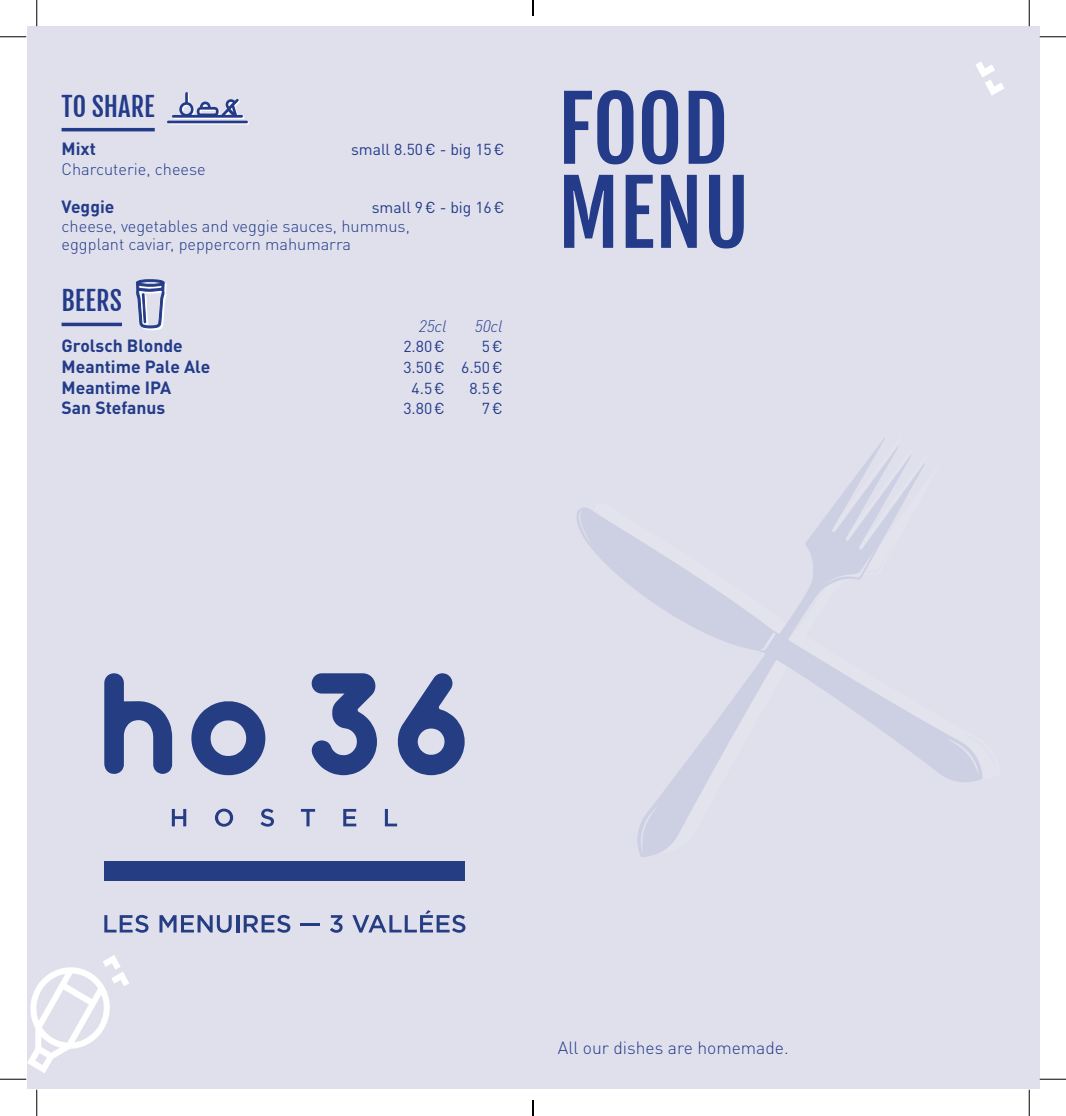
<style>
.page{position:relative;width:1066px;height:1116px;background:#fff}
.page>*{position:absolute;margin:0;border:0;box-sizing:border-box;transform-origin:0 0}
.t1{font:87.5px/84px "Fjalla One";color:#233b88}
.t2{font:26.25px "Fjalla One";color:#233b88}
.t3{font:700 17.5px "DIN Pro";color:#233b88}
.t4{font:300 17.5px "DIN Pro";color:#233b88}
.t5{font:300 16.45px/18.4px "DIN Pro";color:#233b88}
.t6{font:italic 300 16.45px "DIN Pro";letter-spacing:-.01em;color:#233b88}
.t7{font:15.75px "DIN Pro";color:#233b88}
</style>
<div class="page">
<div style="left:27px;top:27px;width:1012px;height:1061px;background:#e0e0ed"></div>
<svg style="left:637px;top:438px;width:288px;height:419px"></svg>
<svg style="left:577px;top:501px;width:405px;height:285px"></svg>
<svg style="left:976px;top:62px;width:28px;height:33px"></svg>
<div style="left:104px;top:860px;width:360px;height:20px;background:#253d83"></div>
<svg style="left:172px;top:808px;width:14px;height:18px"></svg>
<svg style="left:215px;top:808px;width:18px;height:18px"></svg>
<svg style="left:260px;top:808px;width:14px;height:18px"></svg>
<svg style="left:301px;top:808px;width:14px;height:18px"></svg>
<svg style="left:343px;top:808px;width:13px;height:18px"></svg>
<svg style="left:385px;top:808px;width:12px;height:18px"></svg>
<svg style="left:104px;top:673px;width:68px;height:100px"></svg>
<svg style="left:191px;top:701px;width:74px;height:74px"></svg>
<svg style="left:311px;top:673px;width:66px;height:102px"></svg>
<svg style="left:398px;top:673px;width:66px;height:102px"></svg>
<svg style="left:104px;top:914px;width:44px;height:18px"></svg>
<svg style="left:159px;top:915px;width:73px;height:17px"></svg>
<hr style="left:236px;top:915px;width:3px;height:17px;background:#253d83">
<svg style="left:244px;top:914px;width:46px;height:18px"></svg>
<hr style="left:300px;top:923px;width:20px;height:3px;background:#253d83">
<svg style="left:330px;top:915px;width:12px;height:17px"></svg>
<svg style="left:352px;top:910px;width:113px;height:22px"></svg>
<hr style="left:62px;top:128px;width:93px;height:3px;background:#233b88">
<svg style="left:62px;top:322px;width:60px;height:4px"></svg>
<svg style="left:167px;top:92px;width:82px;height:32px"></svg>
<svg style="left:135px;top:279px;width:32px;height:51px"></svg>
<svg style="left:0;top:36px;width:26px;height:1px"></svg>
<svg style="left:1039px;top:36px;width:27px;height:1px"></svg>
<svg style="left:0;top:955px;width:129px;height:124px"></svg>
<svg style="left:1039px;top:1078px;width:27px;height:1px"></svg>
<svg style="left:36px;top:0;width:1px;height:26px"></svg>
<svg style="left:36px;top:1089px;width:1px;height:26px"></svg>
<svg style="left:1029px;top:0;width:1px;height:26px"></svg>
<svg style="left:1029px;top:1089px;width:1px;height:26px"></svg>
<svg style="left:532px;top:0;width:2px;height:16px"></svg>
<svg style="left:532px;top:1100px;width:2px;height:15px"></svg>
<h2 class="t2" style="left:62px;top:90px;width:95px">TO SHARE</h2>
<p class="t3" style="left:62px;top:134px;width:36px">Mixt</p>
<p class="t7" style="left:351px;top:136px;width:155px">small 8.50€ - big 15€</p>
<p class="t5" style="left:62px;top:158px;width:146px">Charcuterie, cheese</p>
<p class="t3" style="left:62px;top:192px;width:54px">Veggie</p>
<p class="t7" style="left:372px;top:195px;width:134px">small 9€ - big 16€</p>
<p class="t5" style="left:62px;top:215px;width:350px">cheese, vegetables and veggie sauces, hummus, eggplant caviar, peppercorn mahumarra</p>
<h2 class="t2" style="left:62px;top:285px;width:62px">BEERS</h2>
<p class="t6" style="left:419px;top:313px;width:29px">25cl</p>
<p class="t6" style="left:475px;top:313px;width:29px">50cl</p>
<p class="t3" style="left:62px;top:331px;width:123px">Grolsch Blonde</p>
<p class="t7" style="left:403px;top:334px;width:43px">2.80€</p>
<p class="t7" style="left:482px;top:334px;width:22px">5€</p>
<p class="t3" style="left:62px;top:352px;width:150px">Meantime Pale Ale</p>
<p class="t7" style="left:403px;top:355px;width:101px">3.50€ 6.50€</p>
<p class="t3" style="left:62px;top:372px;width:111px">Meantime IPA</p>
<p class="t7" style="left:411px;top:375px;width:35px">4.5€</p>
<p class="t7" style="left:469px;top:375px;width:35px">8.5€</p>
<p class="t3" style="left:62px;top:393px;width:105px">San Stefanus</p>
<p class="t7" style="left:403px;top:396px;width:43px">3.80€</p>
<p class="t7" style="left:482px;top:396px;width:22px">7€</p>
<h1 class="t1" style="left:558px;top:87px;width:193px">FOOD<br>MENU</h1>
<p class="t4" style="left:558px;top:1034px;width:232px">All our dishes are homemade.</p>
</div>
